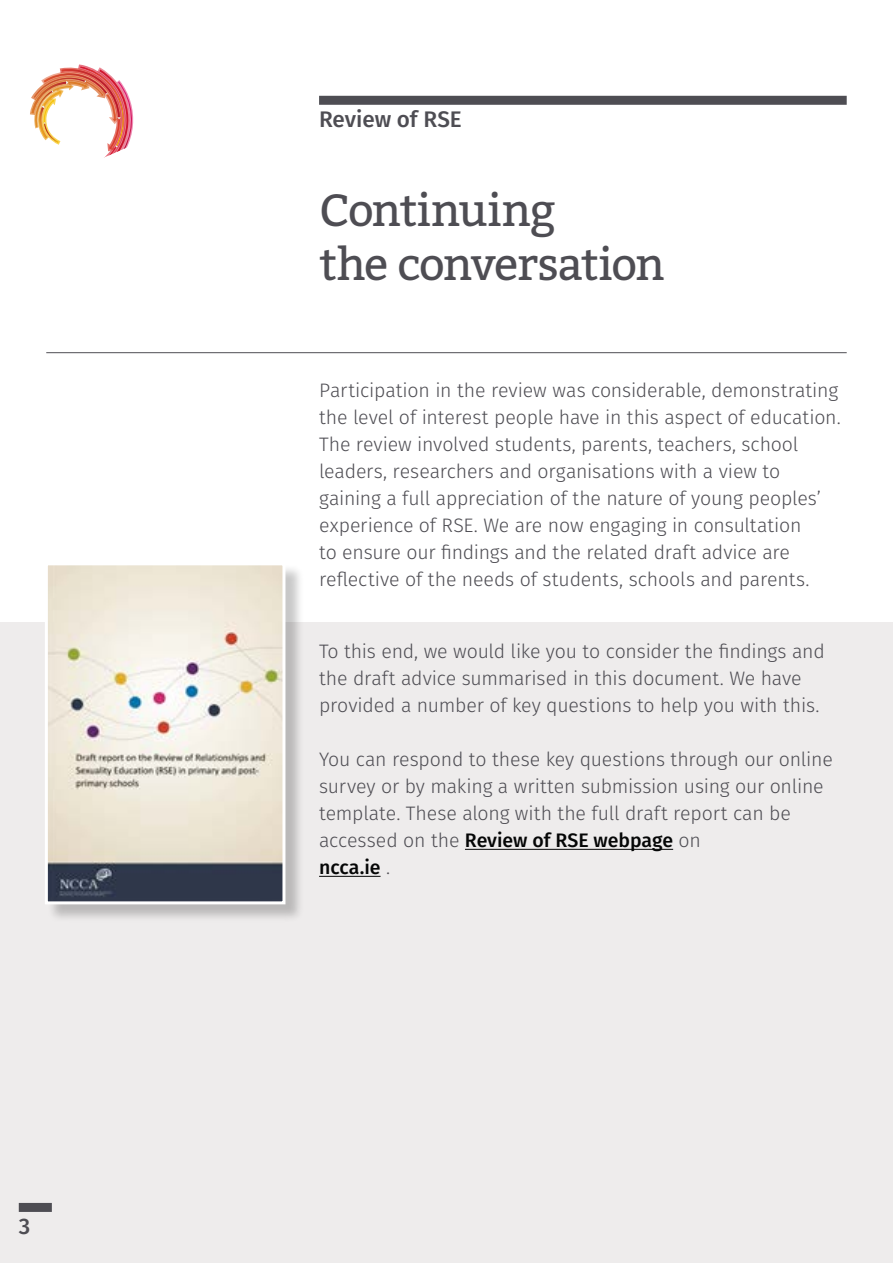
<style>
.page{position:relative;width:893px;height:1263px;background:#fff}
.page>*{position:absolute;margin:0;border:0;box-sizing:border-box;transform-origin:0 0}
.t1{font:45px/54px "Bitter";letter-spacing:-.03em;color:#4e4d53}
.t2{font:30px "Bitter";letter-spacing:-.04em;color:#4e4d53}
.t3{font:500 22.5px "Fira Sans";letter-spacing:-.005em;color:#4e4d53}
.t4{font:300 19.5px/27px "Fira Sans";letter-spacing:-.01em;color:#4e4d53}
.s1{font-weight:500;color:#050606}
</style>
<div class="page">
<div style="left:0;top:622px;width:893px;height:641px;background:#eeecec"></div>
<hr style="left:46px;top:352px;width:801px;height:1px;background:#4e4d53">
<div style="left:19px;top:1203px;width:33px;height:9px;background:#4e4d53"></div>
<img style="left:30px;top:64px;width:104px;height:94px">
<div style="left:319px;top:96px;width:528px;height:9px;background:#4e4d53"></div>
<hr style="left:465px;top:849px;width:208px;height:1px;background:#050606">
<hr style="left:319px;top:876px;width:62px;height:1px;background:#050606">
<div style="left:47px;top:565px;width:257px;height:358px;background:#000;opacity:.22"></div>
<img style="left:49px;top:566px;width:232px;height:334px">
<div style="left:45px;top:562px;width:240px;height:342px;border:3px solid #fff"></div>
<p class="t3" style="left:19px;top:1208px;width:13px">3</p>
<p class="t3" style="left:319px;top:101px;width:144px">Review of RSE</p>
<h1 class="t1" style="left:319px;top:182px;width:347px">Continuing<br>the conversation</h1>
<p class="t4" style="left:319px;top:377px;width:523px">Participation in the review was considerable, demonstrating the level of interest people have in this aspect of education.<br>The review involved students, parents, teachers, school leaders, researchers and organisations with a view to gaining a full appreciation of the nature of young peoples’ experience of RSE. We are now engaging in consultation<br>to ensure our findings and the related draft advice are reflective of the needs of students, schools and parents.</p>
<p class="t4" style="left:319px;top:638px;width:507px">To this end, we would like you to consider the findings and the draft advice summarised in this document. We have provided a number of key questions to help you with this.</p>
<p class="t4" style="left:319px;top:746px;width:515px">You can respond to these key questions through our online survey or by making a written submission using our online template. These along with the full draft report can be accessed on the <span class="s1">Review of RSE webpage</span> on<br><span class="s1">ncca.ie</span> .</p>
<h2 class="t2" style="left:310px;top:734px;width:359px">version of the Temply logo</h2>
</div>
